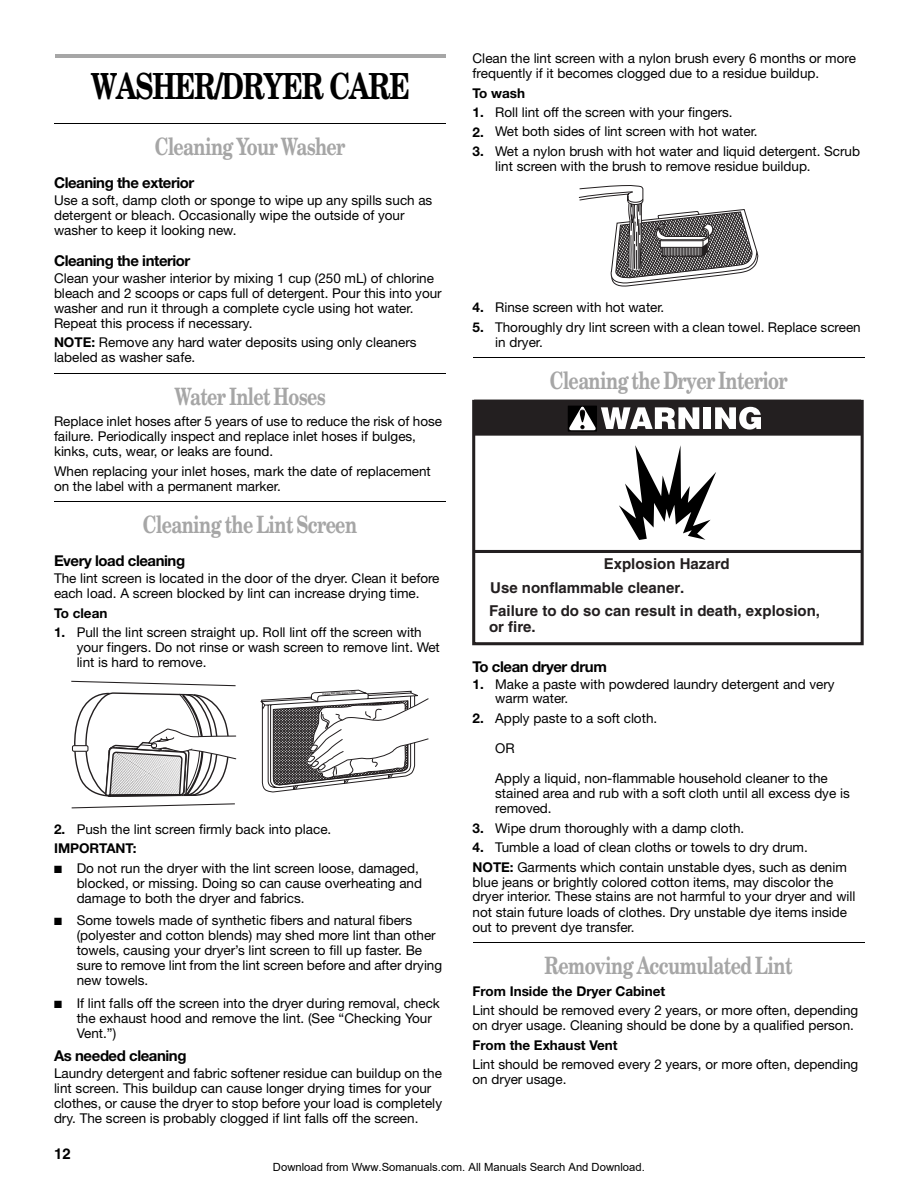
<style>
.page{position:relative;width:918px;height:1188px;background:#fff}
.page>*{position:absolute;margin:0;border:0;box-sizing:border-box;transform-origin:0 0}
.t1{font:700 36px "New Century Schlbk";letter-spacing:-.04em;color:#000;scale:.75 1}
.t2{font:700 24px "New Century Schlbk";letter-spacing:-.035em;color:#a6a6a6;scale:.74 1}
.t3{font:700 15px "Helvetica Neue";letter-spacing:-.03em;color:#000}
.t4{font:700 15px/24.3px "Helvetica";color:#231f20}
.t5{font:700 15px "Helvetica";color:#000}
.t6{font:13.5px/15px "Helvetica Neue";letter-spacing:-.005em;color:#000}
.t7{font:700 13.5px "Helvetica Neue";color:#000}
.t8{font:11.25px "Arial";color:#000}
.t9{font:700 2.4px "Helvetica";color:#231f20}
.s1{font-weight:700}
</style>
<div class="page">
<hr style="left:57px;top:55px;width:389px;height:3px;background:#a6a6a6">
<hr style="left:55px;top:123px;width:391px;height:1px;background:#000">
<hr style="left:55px;top:373px;width:391px;height:1px;background:#000">
<hr style="left:55px;top:501px;width:391px;height:1px;background:#000">
<hr style="left:474px;top:357px;width:390px;height:1px;background:#000">
<hr style="left:474px;top:942px;width:390px;height:1px;background:#000">
<svg style="left:71px;top:680px;width:166px;height:129px"></svg>
<svg style="left:260px;top:689px;width:169px;height:104px"></svg>
<svg style="left:578px;top:185px;width:181px;height:102px"></svg>
<div style="left:473px;top:400px;width:391px;height:245px;border:3px solid #231f20"></div>
<hr style="left:475px;top:550px;width:386px;height:3px;background:#231f20">
<div style="left:474px;top:400px;width:387px;height:36px;background:#231f20"></div>
<div style="left:704px;top:407px;width:7px;height:22px;background:#fff"></div>
<svg style="left:715px;top:407px;width:46px;height:23px"></svg>
<svg style="left:619px;top:445px;width:97px;height:95px"></svg>
<svg style="left:568px;top:406px;width:131px;height:26px"></svg>
<h1 class="t1" style="left:91px;top:72px;width:427px">WASHER/DRYER CARE</h1>
<h2 class="t2" style="left:155px;top:137px;width:259px">Cleaning Your Washer</h2>
<p class="t3" style="left:54px;top:177px;width:142px">Cleaning the exterior</p>
<p class="t6" style="left:54px;top:194px;width:380px">Use a soft, damp cloth or sponge to wipe up any spills such as detergent or bleach. Occasionally wipe the outside of your washer to keep it looking new.</p>
<p class="t3" style="left:54px;top:255px;width:138px">Cleaning the interior</p>
<p class="t6" style="left:54px;top:272px;width:389px">Clean your washer interior by mixing 1 cup (250 mL) of chlorine bleach and 2 scoops or caps full of detergent. Pour this into your washer and run it through a complete cycle using hot water.<br>Repeat this process if necessary.</p>
<p class="t6" style="left:54px;top:336px;width:364px"><span class="s1">NOTE:</span> Remove any hard water deposits using only cleaners labeled as washer safe.</p>
<h2 class="t2" style="left:174px;top:387px;width:206px">Water Inlet Hoses</h2>
<p class="t6" style="left:54px;top:415px;width:390px">Replace inlet hoses after 5 years of use to reduce the risk of hose failure. Periodically inspect and replace inlet hoses if bulges, kinks, cuts, wear, or leaks are found.</p>
<p class="t6" style="left:54px;top:465px;width:378px">When replacing your inlet hoses, mark the date of replacement on the label with a permanent marker.</p>
<h2 class="t2" style="left:143px;top:516px;width:291px">Cleaning the Lint Screen</h2>
<p class="t3" style="left:54px;top:556px;width:133px">Every load cleaning</p>
<p class="t6" style="left:54px;top:572px;width:387px">The lint screen is located in the door of the dryer. Clean it before each load. A screen blocked by lint can increase drying time.</p>
<p class="t7" style="left:54px;top:608px;width:55px">To clean</p>
<p class="t6" style="left:77px;top:626px;width:365px;text-indent:-23px"><span class="s1">1.</span> Pull the lint screen straight up. Roll lint off the screen with your fingers. Do not rinse or wash screen to remove lint. Wet lint is hard to remove.</p>
<p class="t9" style="left:322px;top:693px;width:35px;rotate:-3deg">CLEAN BEFORE EACH LOAD</p>
<p class="t6" style="left:54px;top:821px;width:279px;line-height:19.5px"><span class="s1">2.</span> Push the lint screen firmly back into place.<br><span class="s1">IMPORTANT:</span></p>
<p class="t6" style="left:77px;top:862px;width:347px;text-indent:-23px">■ Do not run the dryer with the lint screen loose, damaged, blocked, or missing. Doing so can cause overheating and damage to both the dryer and fabrics.</p>
<p class="t6" style="left:77px;top:914px;width:367px;text-indent:-23px">■ Some towels made of synthetic fibers and natural fibers (polyester and cotton blends) may shed more lint than other towels, causing your dryer’s lint screen to fill up faster. Be sure to remove lint from the lint screen before and after drying new towels.</p>
<p class="t6" style="left:77px;top:997px;width:365px;text-indent:-23px">■ If lint falls off the screen into the dryer during removal, check the exhaust hood and remove the lint. (See “Checking Your<br>Vent.”)</p>
<p class="t3" style="left:54px;top:1051px;width:134px">As needed cleaning</p>
<p class="t6" style="left:54px;top:1067px;width:390px">Laundry detergent and fabric softener residue can buildup on the lint screen. This buildup can cause longer drying times for your clothes, or cause the dryer to stop before your load is completely dry. The screen is probably clogged if lint falls off the screen.</p>
<p class="t5" style="left:54px;top:1148px;width:18px">12</p>
<p class="t6" style="left:473px;top:52px;width:385px">Clean the lint screen with a nylon brush every 6 months or more frequently if it becomes clogged due to a residue buildup.</p>
<p class="t7" style="left:473px;top:88px;width:54px">To wash</p>
<p class="t6" style="left:473px;top:106px;width:262px"><span class="s1">1.</span> Roll lint off the screen with your fingers.</p>
<p class="t6" style="left:473px;top:125px;width:287px"><span class="s1">2.</span> Wet both sides of lint screen with hot water.</p>
<p class="t6" style="left:495px;top:145px;width:366px;text-indent:-23px"><span class="s1">3.</span> Wet a nylon brush with hot water and liquid detergent. Scrub lint screen with the brush to remove residue buildup.</p>
<p class="t6" style="left:473px;top:301px;width:193px"><span class="s1">4.</span> Rinse screen with hot water.</p>
<p class="t6" style="left:495px;top:321px;width:367px;text-indent:-23px"><span class="s1">5.</span> Thoroughly dry lint screen with a clean towel. Replace screen in dryer.</p>
<h2 class="t2" style="left:550px;top:371px;width:323px">Cleaning the Dryer Interior</h2>
<p class="t4" style="left:490px;top:553px;width:241px;text-indent:114px">Explosion Hazard<br>Use nonflammable cleaner.</p>
<p class="t4" style="left:489px;top:603px;width:332px;line-height:16.5px">Failure to do so can result in death, explosion, or fire.</p>
<p class="t3" style="left:473px;top:661px;width:136px">To clean dryer drum</p>
<p class="t6" style="left:495px;top:678px;width:341px;text-indent:-23px"><span class="s1">1.</span> Make a paste with powdered laundry detergent and very warm water.</p>
<p class="t6" style="left:473px;top:712px;width:186px"><span class="s1">2.</span> Apply paste to a soft cloth.</p>
<p class="t6" style="left:495px;top:742px;width:21px">OR</p>
<p class="t6" style="left:495px;top:772px;width:356px">Apply a liquid, non-flammable household cleaner to the stained area and rub with a soft cloth until all excess dye is removed.</p>
<p class="t6" style="left:473px;top:822px;width:273px"><span class="s1">3.</span> Wipe drum thoroughly with a damp cloth.</p>
<p class="t6" style="left:473px;top:839px;width:376px;line-height:19.6px"><span class="s1">4.</span> Tumble a load of clean cloths or towels to dry drum.<br><span class="s1">NOTE:</span> Garments which contain unstable dyes, such as denim</p>
<p class="t6" style="left:473px;top:876px;width:384px">blue jeans or brightly colored cotton items, may discolor the dryer interior. These stains are not harmful to your dryer and will not stain future loads of clothes. Dry unstable dye items inside out to prevent dye transfer.</p>
<h2 class="t2" style="left:545px;top:956px;width:337px">Removing Accumulated Lint</h2>
<p class="t7" style="left:473px;top:986px;width:194px">From Inside the Dryer Cabinet</p>
<p class="t6" style="left:473px;top:1004px;width:387px">Lint should be removed every 2 years, or more often, depending on dryer usage. Cleaning should be done by a qualified person.</p>
<p class="t7" style="left:473px;top:1040px;width:147px">From the Exhaust Vent</p>
<p class="t6" style="left:473px;top:1058px;width:387px">Lint should be removed every 2 years, or more often, depending on dryer usage.</p>
<p class="t8" style="left:273px;top:1160px;width:373px">Download from Www.Somanuals.com. All Manuals Search And Download.</p>
</div>
